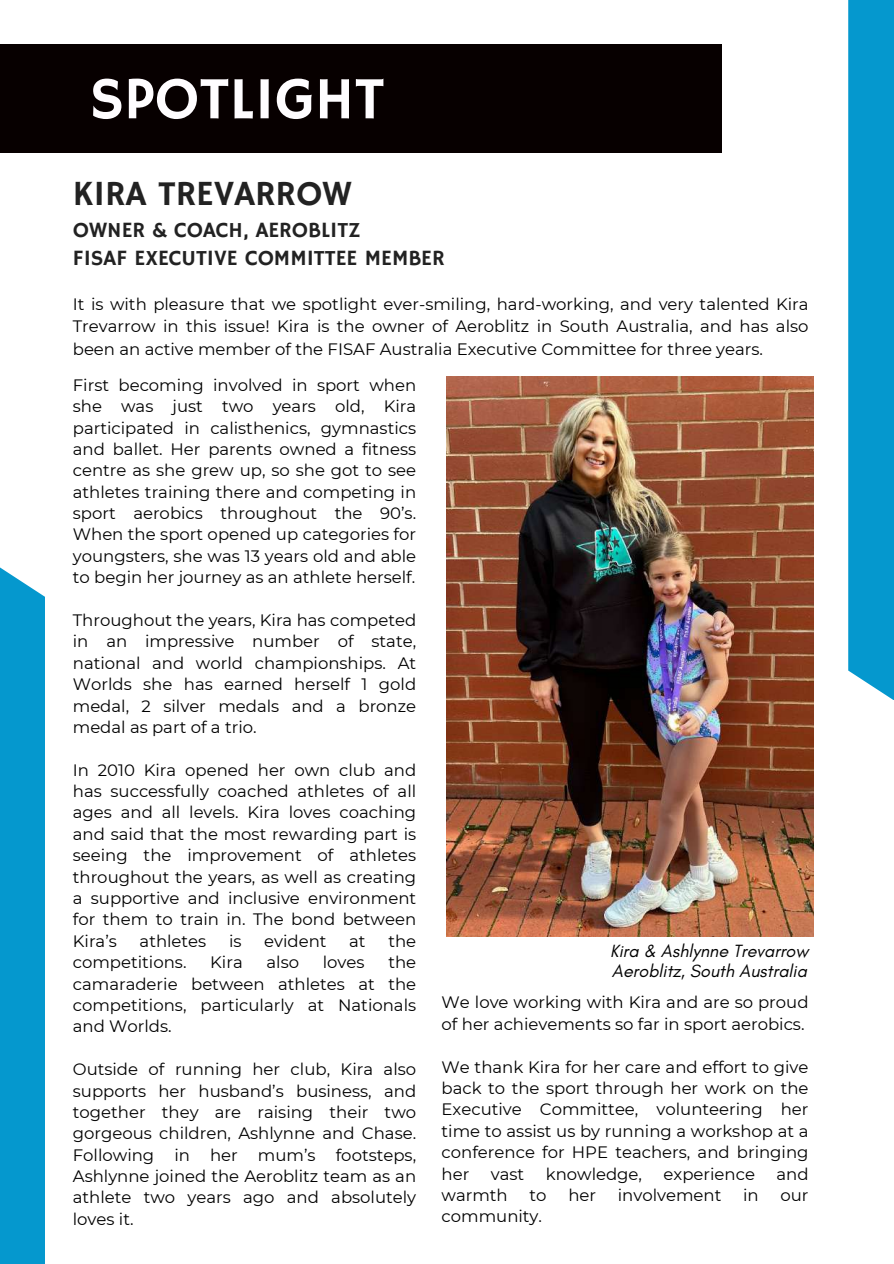
<style>
.page{position:relative;width:894px;height:1264px;background:#fff}
.page>*{position:absolute;margin:0;border:0;box-sizing:border-box;transform-origin:0 0}
.t1{font:60px "Hammersmith One";color:#fffdff}
.t2{font:35.25px "Hammersmith One";color:#222}
.t3{font:21.75px/28.2px "Hammersmith One";color:#222}
.t4{font:italic 18px/20.2px "Glacial Indifference";color:#000}
.t5{font:16.5px/21.3px "Montserrat";color:#000;text-align:justify}
</style>
<div class="page">
<div style="left:0;top:567px;width:45px;height:696px;background:#0598ce"></div>
<div style="left:0;top:44px;width:721px;height:108px;background:#070000"></div>
<div style="left:848px;top:0;width:45px;height:700px;background:#0598ce"></div>
<img style="left:446px;top:377px;width:367px;height:559px">
<h1 class="t1" style="left:89px;top:64px;width:297px">SPOTLIGHT</h1>
<h2 class="t2" style="left:73px;top:173px;width:280px">KIRA TREVARROW</h2>
<h3 class="t3" style="left:73px;top:217px;width:373px">OWNER &amp; COACH, AEROBLITZ<br>FISAF EXECUTIVE COMMITTEE MEMBER</h3>
<p class="t5" style="left:73px;top:292px;width:737px;line-height:22.5px">It is with pleasure that we spotlight ever-smiling, hard-working, and very talented Kira Trevarrow in this issue! Kira is the owner of Aeroblitz in South Australia, and has also been an active member of the FISAF Australia Executive Committee for three years.</p>
<p class="t5" style="left:73px;top:374px;width:345px">First becoming involved in sport when she was just two years old, Kira participated in calisthenics, gymnastics and ballet. Her parents owned a fitness centre as she grew up, so she got to see athletes training there and competing in sport aerobics throughout the 90’s.<br>When the sport opened up categories for youngsters, she was 13 years old and able to begin her journey as an athlete herself.</p>
<p class="t5" style="left:73px;top:609px;width:345px">Throughout the years, Kira has competed in an impressive number of state, national and world championships. At Worlds she has earned herself 1 gold medal, 2 silver medals and a bronze medal as part of a trio.</p>
<p class="t5" style="left:73px;top:759px;width:345px">In 2010 Kira opened her own club and has successfully coached athletes of all ages and all levels. Kira loves coaching and said that the most rewarding part is seeing the improvement of athletes throughout the years, as well as creating a supportive and inclusive environment for them to train in. The bond between Kira’s</p>
<p class="t5" style="left:139px;top:930px;width:68px">athletes</p>
<p class="t5" style="left:229px;top:930px;width:14px">is</p>
<p class="t5" style="left:264px;top:930px;width:64px">evident</p>
<p class="t5" style="left:349px;top:930px;width:18px">at</p>
<p class="t5" style="left:388px;top:930px;width:29px">the</p>
<p class="t5" style="left:73px;top:951px;width:115px">competitions.</p>
<p class="t5" style="left:210px;top:951px;width:34px">Kira</p>
<p class="t5" style="left:266px;top:951px;width:34px">also</p>
<p class="t5" style="left:323px;top:951px;width:43px">loves</p>
<p class="t5" style="left:73px;top:951px;width:345px;text-indent:315px">the camaraderie between athletes at the competitions, particularly at Nationals and Worlds.</p>
<p class="t5" style="left:73px;top:1058px;width:345px">Outside of running her club, Kira also supports her husband’s business, and together they are raising their two gorgeous children, Ashlynne and Chase.<br>Following in her mum’s footsteps, Ashlynne joined the Aeroblitz team as an athlete two years ago and absolutely loves it.</p>
<p class="t4" style="left:610px;top:940px;width:200px">Kira &amp; Ashlynne Trevarrow<br>Aeroblitz, South Australia</p>
<p class="t5" style="left:441px;top:991px;width:368px">We love working with Kira and are so proud of her achievements so far in sport aerobics.</p>
<p class="t5" style="left:441px;top:1056px;width:368px">We thank Kira for her care and effort to give back to the sport through her work on the Executive Committee, volunteering her time to assist us by running a workshop at a conference for HPE teachers, and bringing her</p>
<p class="t5" style="left:490px;top:1162px;width:35px">vast</p>
<p class="t5" style="left:545px;top:1162px;width:98px">knowledge,</p>
<p class="t5" style="left:663px;top:1162px;width:93px">experience</p>
<p class="t5" style="left:776px;top:1162px;width:34px">and</p>
<p class="t5" style="left:441px;top:1184px;width:68px">warmth</p>
<p class="t5" style="left:529px;top:1184px;width:19px">to</p>
<p class="t5" style="left:568px;top:1184px;width:29px">her</p>
<p class="t5" style="left:617px;top:1184px;width:105px">involvement</p>
<p class="t5" style="left:743px;top:1184px;width:17px">in</p>
<p class="t5" style="left:780px;top:1184px;width:30px">our</p>
<p class="t5" style="left:441px;top:1205px;width:102px">community.</p>
</div>
